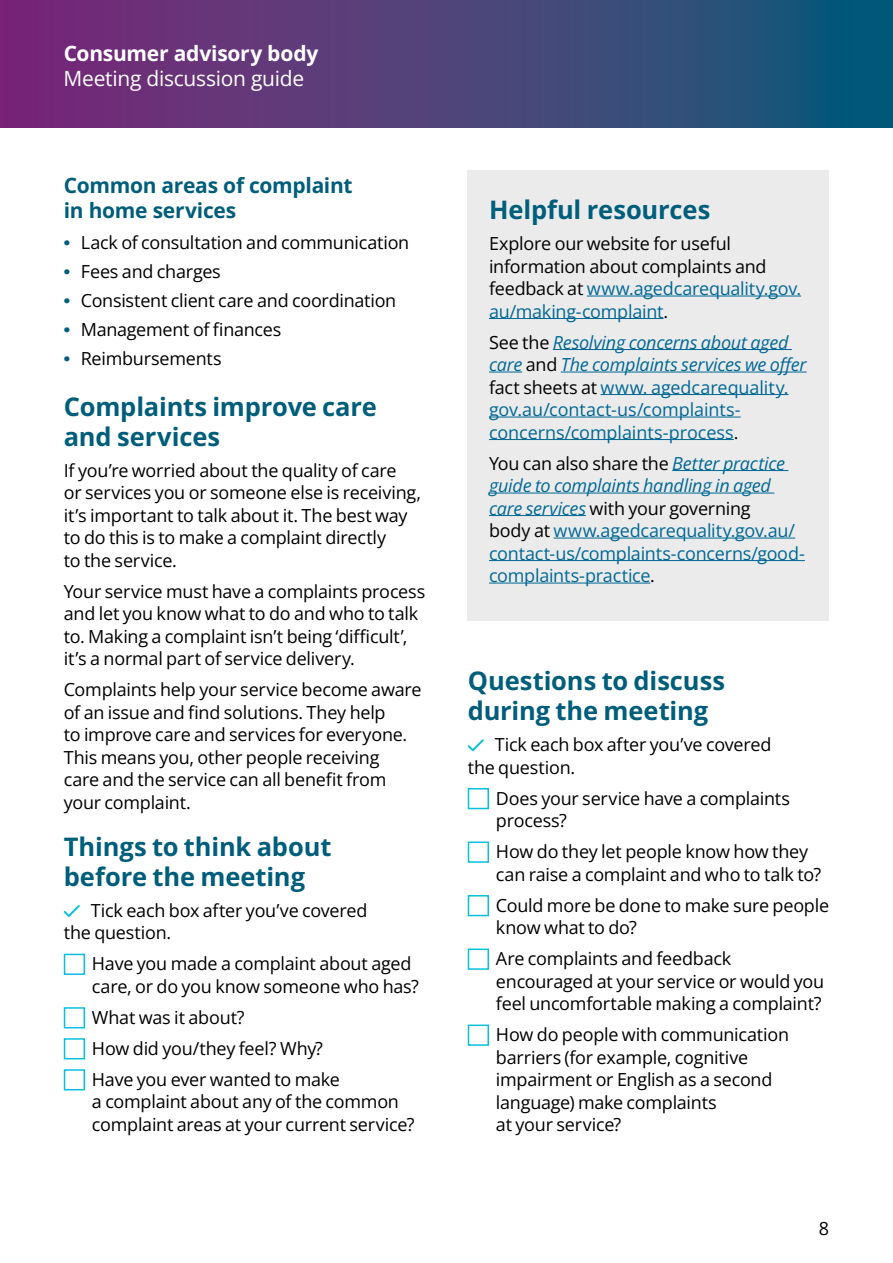
<style>
.page{position:relative;width:893px;height:1263px;background:#fff}
.page>*{position:absolute;margin:0;border:0;box-sizing:border-box;transform-origin:0 0}
.t1{font:700 25.5px/30px "Open Sans";letter-spacing:-.005em;color:#005e7b}
.t2{font:700 21px/25.5px "Open Sans";letter-spacing:-.015em;color:#005e7b}
.t3{font:21px "Open Sans";letter-spacing:-.015em;color:#fff}
.t4{font:700 21px "Open Sans";letter-spacing:-.01em;color:#fff}
.t5{font:18px/22.5px "Open Sans";letter-spacing:-.015em;color:#000}
.t6{font:18px/22.5px "Open Sans";letter-spacing:-.01em;color:#006894}
.s1{font-family:"Arial";font-weight:700;color:#005e7b}
.s2{color:#006894}
.s3{color:#000}
.s4{font-style:italic}
</style>
<div class="page">
<svg style="left:0;top:0;width:893px;height:128px;background:#484179"></svg>
<svg style="left:64px;top:905px;width:16px;height:12px"></svg>
<div style="left:64px;top:954px;width:21px;height:21px;border:2px solid #08c0de"></div>
<div style="left:64px;top:1007px;width:21px;height:21px;border:2px solid #08c0de"></div>
<div style="left:64px;top:1038px;width:21px;height:21px;border:2px solid #08c0de"></div>
<div style="left:64px;top:1069px;width:21px;height:21px;border:2px solid #08c0de"></div>
<svg style="left:468px;top:739px;width:16px;height:12px"></svg>
<div style="left:468px;top:788px;width:21px;height:21px;border:2px solid #08c0de"></div>
<div style="left:468px;top:841px;width:21px;height:22px;border:2px solid #08c0de"></div>
<div style="left:468px;top:895px;width:21px;height:21px;border:2px solid #08c0de"></div>
<div style="left:468px;top:948px;width:21px;height:22px;border:2px solid #08c0de"></div>
<div style="left:468px;top:1024px;width:21px;height:22px;border:2px solid #08c0de"></div>
<div style="left:468px;top:170px;width:361px;height:451px;background:#ebebec"></div>
<hr style="left:587px;top:296px;width:214px;height:1px;background:#006894">
<hr style="left:489px;top:318px;width:175px;height:1px;background:#006894">
<hr style="left:553px;top:349px;width:239px;height:1px;background:#006894">
<hr style="left:489px;top:372px;width:33px;height:1px;background:#006894">
<hr style="left:561px;top:372px;width:246px;height:1px;background:#006894">
<hr style="left:601px;top:394px;width:187px;height:1px;background:#006894">
<hr style="left:489px;top:417px;width:252px;height:1px;background:#006894">
<hr style="left:489px;top:439px;width:245px;height:1px;background:#006894">
<hr style="left:672px;top:470px;width:116px;height:1px;background:#006894">
<hr style="left:489px;top:493px;width:285px;height:1px;background:#006894">
<hr style="left:489px;top:515px;width:97px;height:1px;background:#006894">
<hr style="left:554px;top:538px;width:241px;height:1px;background:#006894">
<hr style="left:489px;top:560px;width:316px;height:1px;background:#006894">
<hr style="left:489px;top:583px;width:161px;height:1px;background:#006894">
<p class="t4" style="left:64px;top:38px;width:256px">Consumer advisory body</p>
<p class="t3" style="left:64px;top:64px;width:242px">Meeting discussion guide</p>
<p class="t2" style="left:64px;top:172px;width:290px">Common areas of complaint in home services</p>
<p class="t5" style="left:64px;top:231px;width:347px"><span class="s1">•</span> Lack of consultation and communication</p>
<p class="t5" style="left:64px;top:260px;width:159px"><span class="s1">•</span> Fees and charges</p>
<p class="t5" style="left:64px;top:289px;width:334px"><span class="s1">•</span> Consistent client care and coordination</p>
<p class="t5" style="left:64px;top:317px;width:219px"><span class="s1">•</span> Management of finances</p>
<p class="t5" style="left:64px;top:346px;width:159px"><span class="s1">•</span> Reimbursements</p>
<h1 class="t1" style="left:64px;top:391px;width:315px">Complaints improve care and services</h1>
<p class="t5" style="left:64px;top:459px;width:359px">If you’re worried about the quality of care<br>or services you or someone else is receiving, it’s important to talk about it. The best way to do this is to make a complaint directly<br>to the service.</p>
<p class="t5" style="left:64px;top:580px;width:363px">Your service must have a complaints process and let you know what to do and who to talk to. Making a complaint isn’t being ‘difficult’, it’s a normal part of service delivery.</p>
<p class="t5" style="left:64px;top:678px;width:359px">Complaints help your service become aware of an issue and find solutions. They help<br>to improve care and services for everyone.<br>This means you, other people receiving<br>care and the service can all benefit from your complaint.</p>
<h1 class="t1" style="left:64px;top:831px;width:269px">Things to think about before the meeting</h1>
<p class="t5" style="left:64px;top:899px;width:305px;text-indent:27px">Tick each box after you’ve covered the question.</p>
<p class="t5" style="left:92px;top:952px;width:328px">Have you made a complaint about aged care, or do you know someone who has?</p>
<p class="t5" style="left:92px;top:1001px;width:249px;line-height:31px">What was it about?<br>How did you/they feel? Why?<br>Have you ever wanted to make</p>
<p class="t5" style="left:92px;top:1090px;width:324px">a complaint about any of the common complaint areas at your current service?</p>
<h1 class="t1" style="left:489px;top:194px;width:223px">Helpful resources</h1>
<p class="t5" style="left:489px;top:232px;width:314px">Explore our website for useful information about complaints and feedback at <span class="s2">www.agedcarequality.gov. au/making-complaint</span>.</p>
<p class="t6" style="left:489px;top:330px;width:319px"><span class="s3">See the</span> <span class="s4">Resolving concerns about aged care</span> <span class="s3">and</span> <span class="s4">The complaints services we offer </span><span class="s3">fact sheets at</span> www. agedcarequality. gov.au/contact-us/complaints&shy;concerns/complaints-process<span class="s3">.</span></p>
<p class="t6" style="left:489px;top:451px;width:317px"><span class="s3">You can also share the</span> <span class="s4">Better practice guide to complaints handling in aged care services</span> <span class="s3">with your governing<br>body at</span> www.agedcarequality.gov.au/ contact-us/complaints-concerns/good&shy;complaints-practice<span class="s3">.</span></p>
<h1 class="t1" style="left:468px;top:665px;width:259px">Questions to discuss during the meeting</h1>
<p class="t5" style="left:468px;top:733px;width:305px;text-indent:27px">Tick each box after you’ve covered the question.</p>
<p class="t5" style="left:496px;top:786px;width:295px">Does your service have a complaints process?</p>
<p class="t5" style="left:496px;top:840px;width:327px">How do they let people know how they can raise a complaint and who to talk to?</p>
<p class="t5" style="left:496px;top:893px;width:335px">Could more be done to make sure people know what to do?</p>
<p class="t5" style="left:496px;top:947px;width:330px">Are complaints and feedback encouraged at your service or would you feel uncomfortable making a complaint?</p>
<p class="t5" style="left:496px;top:1023px;width:295px">How do people with communication barriers (for example, cognitive impairment or English as a second language) make complaints<br>at your service?</p>
<p class="t5" style="left:819px;top:1217px;width:12px">8</p>
</div>
